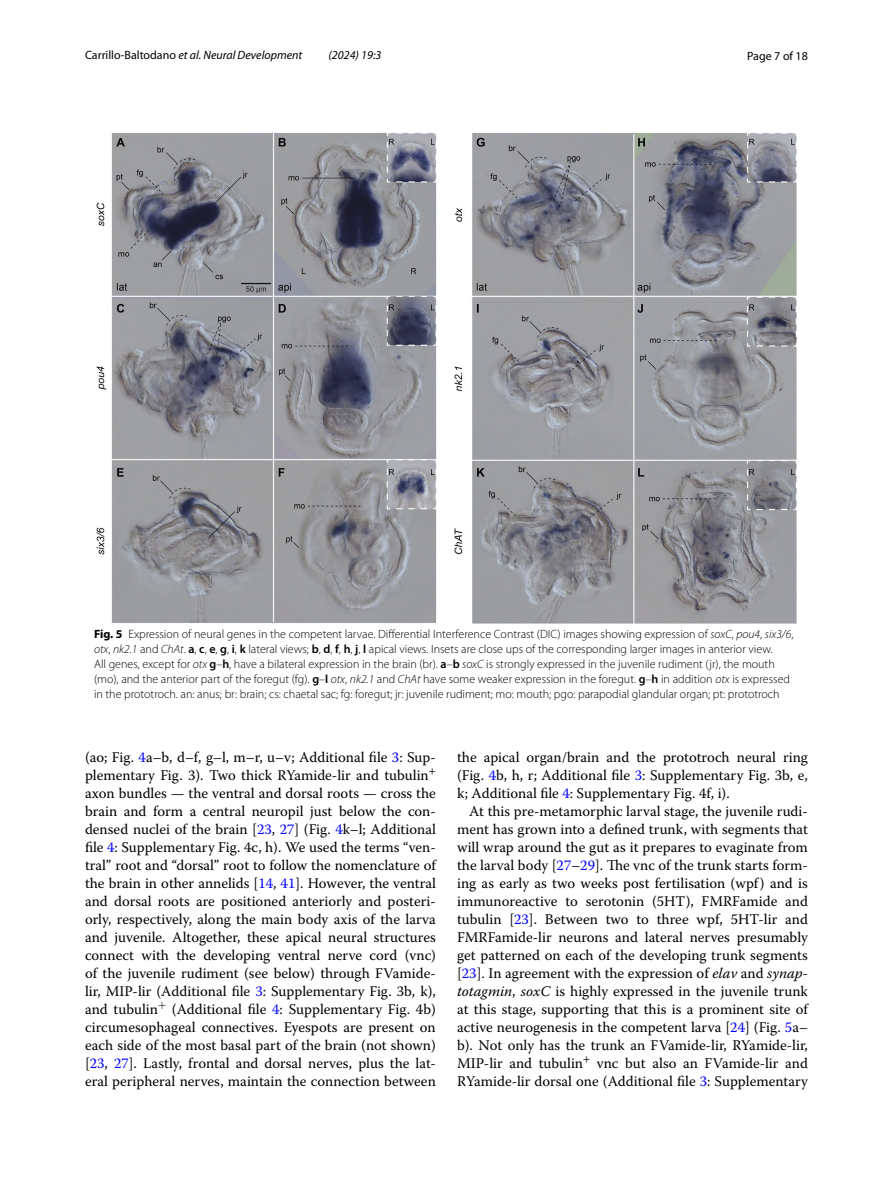
<style>
.page{position:relative;width:893px;height:1187px;background:#fff}
.page>*{position:absolute;margin:0;border:0;box-sizing:border-box;transform-origin:0 0}
.t1{font:14.7px/18px "Warnock Pro";color:#000;text-align:justify}
.t2{font:300 12px/15px "Myriad Pro";color:#000}
.t3{font:italic 12px "Myriad Pro";color:#000}
.t4{font:12px "Myriad Pro";color:#000}
.s1{font-style:normal}
.s2{font-weight:700}
.s3{font-style:italic}
.s4{font-weight:600}
.s5{color:#00f}
</style>
<div class="page">
<img style="left:96px;top:133px;width:701px;height:490px">
<p class="t3" style="left:85px;top:48px;width:219px"><span class="s1">Carrillo‑Baltodano</span> et al. Neural Development</p>
<p class="t3" style="left:329px;top:48px;width:54px">(2024) 19:3</p>
<p class="t4" style="left:747px;top:48px;width:62px">Page 7 of 18</p>
<p class="t2" style="left:94px;top:627px;width:701px"><span class="s2">Fig. 5</span> Expression of neural genes in the competent larvae. Differential Interference Contrast (DIC) images showing expression of <span class="s3">soxC</span>, <span class="s3">pou4</span>, <span class="s3">six3/6</span>, <span class="s3">otx</span>, <span class="s3">nk2.1</span> and <span class="s3">ChAt</span>. <span class="s4">a</span>, <span class="s4">c</span>, <span class="s4">e</span>, <span class="s4">g</span>, <span class="s4">i</span>, <span class="s4">k</span> lateral views; <span class="s4">b</span>, <span class="s4">d</span>, <span class="s4">f</span>, <span class="s4">h</span>, <span class="s4">j</span>, <span class="s4">l</span> apical views. Insets are close ups of the corresponding larger images in anterior view.<br>All genes, except for <span class="s3">otx</span> <span class="s4">g</span>–<span class="s4">h</span>, have a bilateral expression in the brain (br). <span class="s4">a</span>–<span class="s4">b</span> <span class="s3">soxC</span> is strongly expressed in the juvenile rudiment (jr), the mouth (mo), and the anterior part of the foregut (fg). <span class="s4">g</span>–<span class="s4">l</span> <span class="s3">otx</span>, <span class="s3">nk2.1</span> and <span class="s3">ChAt</span> have some weaker expression in the foregut. <span class="s4">g</span>–<span class="s4">h</span> in addition <span class="s3">otx</span> is expressed in the prototroch. an: anus; br: brain; cs: chaetal sac; fg: foregut; jr: juvenile rudiment; mo: mouth; pgo: parapodial glandular organ; pt: prototroch</p>
<p class="t1" style="left:85px;top:747px;width:352px">(ao; Fig. <span class="s5">4</span>a–b, d–f, g–l, m–r, u–v; Additional file <span class="s5">3</span>: Sup&shy;plementary Fig. 3). Two thick RYamide-lir and tubulin<sup>+ </sup>axon bundles — the ventral and dorsal roots — cross the brain and form a central neuropil just below the con&shy;densed nuclei of the brain [<span class="s5">23</span>, <span class="s5">27</span>] (Fig. <span class="s5">4</span>k–l; Additional file <span class="s5">4</span>: Supplementary Fig. 4c, h). We used the terms “ven&shy;tral” root and “dorsal” root to follow the nomenclature of the brain in other annelids [<span class="s5">14</span>, <span class="s5">41</span>]. However, the ventral and dorsal roots are positioned anteriorly and posteri&shy;orly, respectively, along the main body axis of the larva and juvenile. Altogether, these apical neural structures connect with the developing ventral nerve cord (vnc) of the juvenile rudiment (see below) through FVamide&shy;lir, MIP-lir (Additional file <span class="s5">3</span>: Supplementary Fig. 3b, k), and tubulin<sup>+</sup> (Additional file <span class="s5">4</span>: Supplementary Fig. 4b) circumesophageal connectives. Eyespots are present on each side of the most basal part of the brain (not shown) [<span class="s5">23</span>, <span class="s5">27</span>]. Lastly, frontal and dorsal nerves, plus the lat&shy;eral peripheral nerves, maintain the connection between</p>
<p class="t1" style="left:457px;top:747px;width:352px">the apical organ/brain and the prototroch neural ring (Fig. <span class="s5">4</span>b, h, r; Additional file <span class="s5">3</span>: Supplementary Fig. 3b, e, k; Additional file <span class="s5">4</span>: Supplementary Fig. 4f, i).</p>
<p class="t1" style="left:457px;top:801px;width:352px;text-indent:12px">At this pre-metamorphic larval stage, the juvenile rudi&shy;ment has grown into a defined trunk, with segments that will wrap around the gut as it prepares to evaginate from the larval body [<span class="s5">27</span>–<span class="s5">29</span>]. The vnc of the trunk starts form&shy;ing as early as two weeks post fertilisation (wpf) and is immunoreactive to serotonin (5HT), FMRFamide and tubulin [<span class="s5">23</span>]. Between two to three wpf, 5HT-lir and FMRFamide-lir neurons and lateral nerves presumably get patterned on each of the developing trunk segments [<span class="s5">23</span>]. In agreement with the expression of <span class="s3">elav</span> and <span class="s3">synap&shy;totagmin</span>, <span class="s3">soxC</span> is highly expressed in the juvenile trunk at this stage, supporting that this is a prominent site of active neurogenesis in the competent larva [<span class="s5">24</span>] (Fig. <span class="s5">5</span>a– b). Not only has the trunk an FVamide-lir, RYamide-lir, MIP-lir and tubulin<sup>+</sup> vnc but also an FVamide-lir and RYamide-lir dorsal one (Additional file <span class="s5">3</span>: Supplementary</p>
</div>
